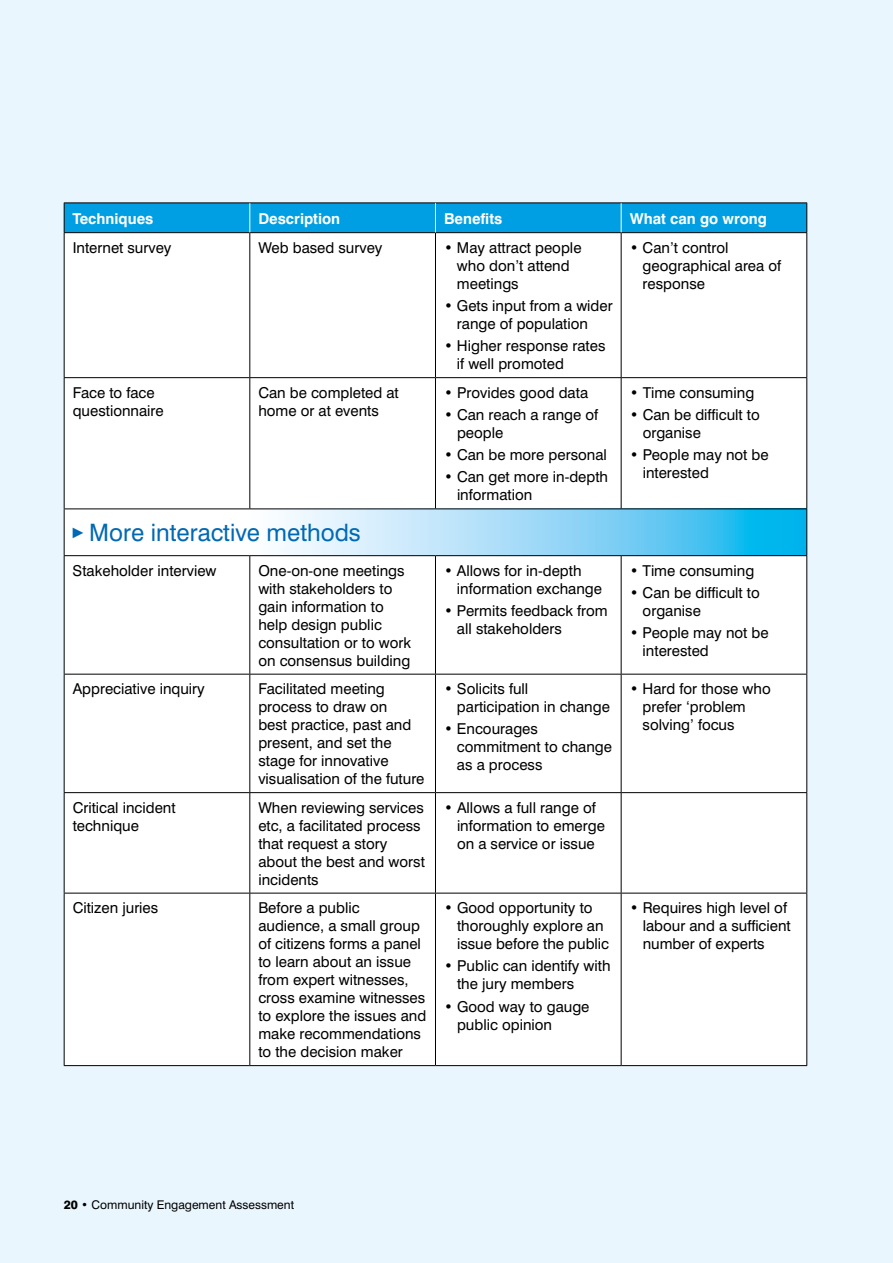
<style>
.page{position:relative;width:893px;height:1263px;background:#eaf6fe}
.page>*{position:absolute;margin:0;border:0;box-sizing:border-box;transform-origin:0 0}
.t1{font:24px "Swiss 721 BT";color:#0069b4}
.t2{font:15px/18px "Swiss 721 BT";color:#000}
.t3{font:700 15px "Swiss 721 BT";color:#fff}
.t4{font:12px "Swiss 721 BT";color:#000}
.s1{font-weight:800}
</style>
<div class="page">
<div style="left:65px;top:233px;width:741px;height:832px;background:#fff"></div>
<svg style="left:65px;top:509px;width:741px;height:46px;background:#abe0f6"></svg>
<hr style="left:64px;top:233px;width:1px;height:144px;background:#000">
<hr style="left:249px;top:233px;width:1px;height:144px;background:#000">
<hr style="left:435px;top:233px;width:1px;height:144px;background:#000">
<hr style="left:621px;top:233px;width:1px;height:144px;background:#000">
<hr style="left:806px;top:233px;width:1px;height:144px;background:#000">
<hr style="left:64px;top:377px;width:186px;height:1px;background:#000">
<hr style="left:64px;top:378px;width:1px;height:130px;background:#000">
<hr style="left:250px;top:377px;width:185px;height:1px;background:#000">
<hr style="left:249px;top:378px;width:1px;height:130px;background:#000">
<hr style="left:435px;top:377px;width:186px;height:1px;background:#000">
<hr style="left:435px;top:378px;width:1px;height:130px;background:#000">
<hr style="left:621px;top:377px;width:186px;height:1px;background:#000">
<hr style="left:621px;top:378px;width:1px;height:130px;background:#000">
<hr style="left:806px;top:378px;width:1px;height:130px;background:#000">
<hr style="left:64px;top:508px;width:186px;height:1px;background:#000">
<hr style="left:64px;top:509px;width:1px;height:46px;background:#000">
<hr style="left:250px;top:508px;width:185px;height:1px;background:#000">
<hr style="left:435px;top:508px;width:186px;height:1px;background:#000">
<hr style="left:621px;top:508px;width:186px;height:1px;background:#000">
<hr style="left:806px;top:509px;width:1px;height:46px;background:#000">
<hr style="left:64px;top:555px;width:186px;height:1px;background:#000">
<hr style="left:64px;top:556px;width:1px;height:118px;background:#000">
<hr style="left:250px;top:555px;width:185px;height:1px;background:#000">
<hr style="left:249px;top:556px;width:1px;height:118px;background:#000">
<hr style="left:435px;top:555px;width:186px;height:1px;background:#000">
<hr style="left:435px;top:556px;width:1px;height:118px;background:#000">
<hr style="left:621px;top:555px;width:186px;height:1px;background:#000">
<hr style="left:621px;top:556px;width:1px;height:118px;background:#000">
<hr style="left:806px;top:556px;width:1px;height:118px;background:#000">
<hr style="left:64px;top:674px;width:186px;height:1px;background:#000">
<hr style="left:64px;top:674px;width:1px;height:118px;background:#000">
<hr style="left:250px;top:674px;width:185px;height:1px;background:#000">
<hr style="left:249px;top:674px;width:1px;height:118px;background:#000">
<hr style="left:435px;top:674px;width:186px;height:1px;background:#000">
<hr style="left:435px;top:674px;width:1px;height:118px;background:#000">
<hr style="left:621px;top:674px;width:186px;height:1px;background:#000">
<hr style="left:621px;top:674px;width:1px;height:118px;background:#000">
<hr style="left:806px;top:674px;width:1px;height:118px;background:#000">
<hr style="left:64px;top:792px;width:186px;height:1px;background:#000">
<hr style="left:64px;top:793px;width:1px;height:100px;background:#000">
<hr style="left:250px;top:792px;width:185px;height:1px;background:#000">
<hr style="left:249px;top:793px;width:1px;height:100px;background:#000">
<hr style="left:435px;top:792px;width:186px;height:1px;background:#000">
<hr style="left:435px;top:793px;width:1px;height:100px;background:#000">
<hr style="left:621px;top:792px;width:186px;height:1px;background:#000">
<hr style="left:621px;top:793px;width:1px;height:100px;background:#000">
<hr style="left:806px;top:793px;width:1px;height:100px;background:#000">
<hr style="left:64px;top:893px;width:186px;height:1px;background:#000">
<hr style="left:64px;top:893px;width:1px;height:172px;background:#000">
<hr style="left:250px;top:893px;width:185px;height:1px;background:#000">
<hr style="left:249px;top:893px;width:1px;height:172px;background:#000">
<hr style="left:435px;top:893px;width:186px;height:1px;background:#000">
<hr style="left:435px;top:893px;width:1px;height:172px;background:#000">
<hr style="left:621px;top:893px;width:186px;height:1px;background:#000">
<hr style="left:621px;top:893px;width:1px;height:172px;background:#000">
<hr style="left:806px;top:893px;width:1px;height:172px;background:#000">
<hr style="left:64px;top:1065px;width:186px;height:1px;background:#000">
<hr style="left:250px;top:1065px;width:185px;height:1px;background:#000">
<hr style="left:435px;top:1065px;width:186px;height:1px;background:#000">
<hr style="left:621px;top:1065px;width:186px;height:1px;background:#000">
<svg style="left:64px;top:203px;width:743px;height:30px;background:#0198d9"></svg>
<p class="t3" style="left:73px;top:209px;width:82px">Techniques</p>
<p class="t3" style="left:258px;top:209px;width:83px">Description</p>
<p class="t3" style="left:444px;top:209px;width:60px">Benefits</p>
<p class="t3" style="left:630px;top:209px;width:139px">What can go wrong</p>
<p class="t2" style="left:73px;top:238px;width:100px">Internet survey</p>
<p class="t2" style="left:258px;top:238px;width:126px">Web based survey</p>
<p class="t2" style="left:457px;top:238px;width:126px;text-indent:-13px">• May attract people who don’t attend meetings</p>
<p class="t2" style="left:457px;top:296px;width:157px;text-indent:-13px">• Gets input from a wider range of population</p>
<p class="t2" style="left:457px;top:337px;width:150px;text-indent:-13px">• Higher response rates if well promoted</p>
<p class="t2" style="left:643px;top:238px;width:140px;text-indent:-13px">• Can’t control geographical area of response</p>
<p class="t2" style="left:73px;top:383px;width:93px">Face to face questionnaire</p>
<p class="t2" style="left:258px;top:383px;width:142px">Can be completed at home or at events</p>
<p class="t2" style="left:444px;top:383px;width:146px">• Provides good data</p>
<p class="t2" style="left:457px;top:405px;width:143px;text-indent:-13px">• Can reach a range of people</p>
<p class="t2" style="left:444px;top:446px;width:164px">• Can be more personal</p>
<p class="t2" style="left:457px;top:468px;width:153px;text-indent:-13px">• Can get more in-depth information</p>
<h1 class="t1" style="left:73px;top:518px;width:290px"><sup>►</sup>More interactive methods</h1>
<p class="t2" style="left:73px;top:561px;width:145px">Stakeholder interview</p>
<p class="t2" style="left:258px;top:561px;width:154px">One-on-one meetings with stakeholders to gain information to help design public consultation or to work on consensus building</p>
<p class="t2" style="left:457px;top:561px;width:147px;text-indent:-13px">• Allows for in-depth information exchange</p>
<p class="t2" style="left:457px;top:601px;width:152px;text-indent:-13px">• Permits feedback from all stakeholders</p>
<p class="t2" style="left:73px;top:680px;width:134px">Appreciative inquiry</p>
<p class="t2" style="left:258px;top:680px;width:168px">Facilitated meeting process to draw on<br>best practice, past and present, and set the stage for innovative visualisation of the future</p>
<p class="t2" style="left:457px;top:680px;width:154px;text-indent:-13px">• Solicits full participation in change</p>
<p class="t2" style="left:457px;top:720px;width:157px;text-indent:-13px">• Encourages commitment to change as a process</p>
<p class="t2" style="left:73px;top:798px;width:105px">Critical incident technique</p>
<p class="t2" style="left:258px;top:798px;width:168px">When reviewing services etc, a facilitated process that request a story about the best and worst incidents</p>
<p class="t2" style="left:457px;top:798px;width:149px;text-indent:-13px">• Allows a full range of information to emerge on a service or issue</p>
<p class="t2" style="left:73px;top:899px;width:87px">Citizen juries</p>
<p class="t2" style="left:258px;top:899px;width:169px">Before a public audience, a small group of citizens forms a panel to learn about an issue from expert witnesses, cross examine witnesses to explore the issues and make recommendations to the decision maker</p>
<p class="t2" style="left:457px;top:899px;width:154px;text-indent:-13px">• Good opportunity to thoroughly explore an issue before the public</p>
<p class="t2" style="left:457px;top:957px;width:155px;text-indent:-13px">• Public can identify with the jury members</p>
<p class="t2" style="left:457px;top:997px;width:134px;text-indent:-13px">• Good way to gauge public opinion</p>
<p class="t2" style="left:630px;top:383px;width:126px">• Time consuming</p>
<p class="t2" style="left:643px;top:405px;width:119px;text-indent:-13px">• Can be difficult to organise</p>
<p class="t2" style="left:643px;top:446px;width:128px;text-indent:-13px">• People may not be interested</p>
<p class="t2" style="left:630px;top:561px;width:126px">• Time consuming</p>
<p class="t2" style="left:643px;top:583px;width:119px;text-indent:-13px">• Can be difficult to organise</p>
<p class="t2" style="left:643px;top:624px;width:128px;text-indent:-13px">• People may not be interested</p>
<p class="t2" style="left:643px;top:680px;width:130px;text-indent:-13px">• Hard for those who prefer ‘problem solving’ focus</p>
<p class="t2" style="left:643px;top:898px;width:150px;text-indent:-13px">• Requires high level of labour and a sufficient number of experts</p>
<p class="t4" style="left:64px;top:1197px;width:232px"><span class="s1">20</span> • Community Engagement Assessment</p>
</div>
